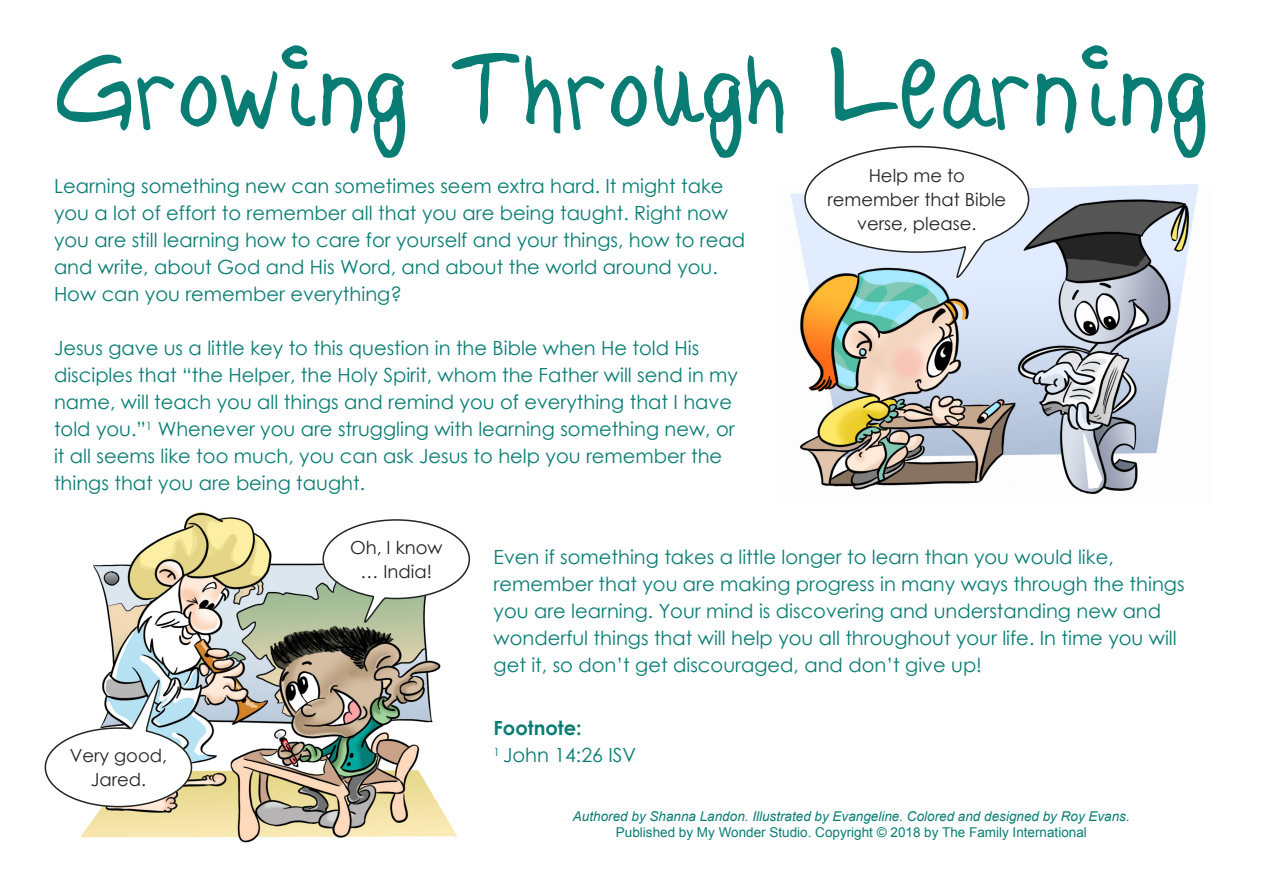
<style>
.page{position:relative;width:1263px;height:893px;background:#fff}
.page>*{position:absolute;margin:0;border:0;box-sizing:border-box;transform-origin:0 0}
.t1{font:135.45px "Hilde Sharpie";color:#097d74}
.t2{font:19.5px/27px "Century Gothic";color:#097d74}
.t3{font:700 19.5px "Century Gothic";color:#097d74}
.t4{font:18px/24px "Century Gothic";color:#242424;text-align:center}
.t5{font:italic 13.5px "Arial";color:#097d74}
.t6{font:13.5px "Arial";color:#097d74}
</style>
<div class="page">
<img style="left:790px;top:184px;width:409px;height:311px">
<img style="left:80px;top:511px;width:377px;height:332px">
<svg style="left:803px;top:145px;width:227px;height:133px"></svg>
<svg style="left:322px;top:518px;width:149px;height:106px"></svg>
<svg style="left:44px;top:678px;width:149px;height:130px"></svg>
<p class="t1" style="left:54px;top:-3px;width:1156px">Growing Through Learning</p>
<p class="t2" style="left:54px;top:172px;width:693px">Learning something new can sometimes seem extra hard. It might take you a lot of effort to remember all that you are being taught. Right now you are still learning how to care for yourself and your things, how to read and write, about God and His Word, and about the world around you.<br>How can you remember everything?</p>
<p class="t2" style="left:54px;top:334px;width:685px">Jesus gave us a little key to this question in the Bible when He told His disciples that “the Helper, the Holy Spirit, whom the Father will send in my name, will teach you all things and remind you of everything that I have told you.”<sup>1</sup> Whenever you are struggling with learning something new, or it all seems like too much, you can ask Jesus to help you remember the things that you are being taught.</p>
<p class="t4" style="left:827px;top:163px;width:180px">Help me to remember that Bible verse, please.</p>
<p class="t4" style="left:70px;top:743px;width:99px">Very good,<br>Jared.</p>
<p class="t4" style="left:350px;top:535px;width:94px">Oh, I know … India!</p>
<p class="t2" style="left:494px;top:543px;width:692px">Even if something takes a little longer to learn than you would like, remember that you are making progress in many ways through the things you are learning. Your mind is discovering and understanding new and wonderful things that will help you all throughout your life. In time you will get it, so don’t get discouraged, and don’t give up!</p>
<p class="t3" style="left:494px;top:713px;width:90px">Footnote:</p>
<p class="t2" style="left:494px;top:741px;width:144px"><sup>1</sup> John 14:26 ISV</p>
<p class="t5" style="left:573px;top:807px;width:558px">Authored by Shanna Landon. Illustrated by Evangeline. Colored and designed by Roy Evans.</p>
<p class="t6" style="left:616px;top:823px;width:472px">Published by My Wonder Studio. Copyright © 2018 by The Family International</p>
</div>
